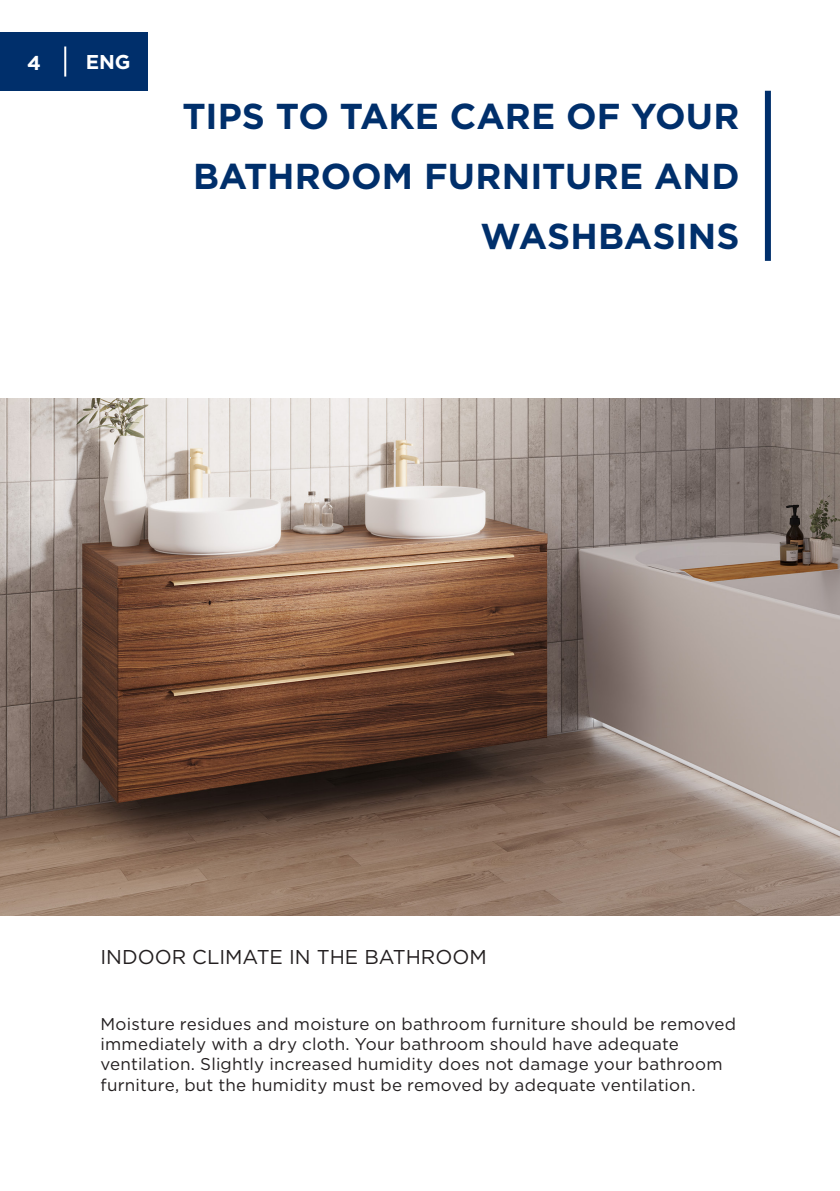
<style>
.page{position:relative;width:840px;height:1191px;background:#fff}
.page>*{position:absolute;margin:0;border:0;box-sizing:border-box;transform-origin:0 0}
.Titel{font:700 36px/60px "Gotham";color:#002f6b;text-align:right}
.Ondertitel{font:20px "Gotham";color:#231f20}
.t1{font:700 20px "Gotham";color:#fff}
.Body{font:17px/20.4px "Gotham";letter-spacing:.015em;color:#231f20}
</style>
<div class="page">
<div style="left:0;top:32px;width:148px;height:59px;background:#002f6b"></div>
<hr style="left:64px;top:46px;width:2px;height:31px;background:#fff">
<img style="left:0;top:398px;width:839px;height:517px">
<div style="left:764px;top:91px;width:6px;height:170px;background:#002f6b"></div>
<p class="t1" style="left:27px;top:49px;width:15px">4</p>
<p class="t1" style="left:86px;top:49px;width:46px">ENG</p>
<p class="Titel" style="left:182px;top:86px;width:558px">TIPS TO TAKE CARE OF YOUR<br>BATHROOM FURNITURE AND<br>WASHBASINS</p>
<p class="Ondertitel" style="left:100px;top:945px;width:387px">INDOOR CLIMATE IN THE BATHROOM</p>
<p class="Body" style="left:100px;top:1013px;width:636px">Moisture residues and moisture on bathroom furniture should be removed immediately with a dry cloth. Your bathroom should have adequate ventilation. Slightly increased humidity does not damage your bathroom furniture, but the humidity must be removed by adequate ventilation.</p>
</div>
